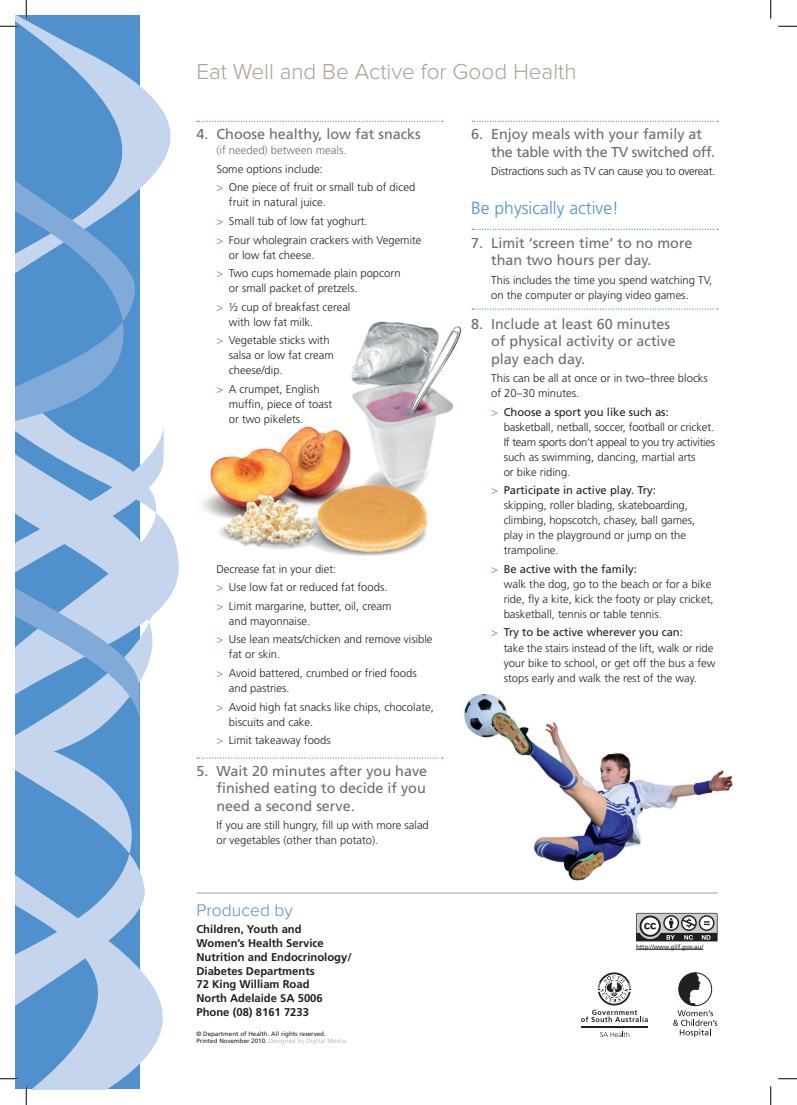
<style>
.page{position:relative;width:797px;height:1105px;background:#fff}
.page>*{position:absolute;margin:0;border:0;box-sizing:border-box;transform-origin:0 0}
.t1{font:300 22.5px "Proxima Nova";color:#aba095}
.t2{font:300 17.5px "Frutiger";color:#5090cc}
.t3{font:300 17.5px "Proxima Nova";color:#5090cc}
.t4{font:14.38px/17.5px "Frutiger";color:#6c6d70}
.t5{font:14.38px/17.5px "Frutiger";letter-spacing:-.02em;color:#6c6d70}
.t6{font:300 11.25px/15px "Frutiger";color:#231f20}
.t7{font:700 11.25px/13.8px "Frutiger";color:#231f20}
.t8{font:300 11.25px "Frutiger";letter-spacing:-.02em;color:#231f20}
.t9{font:300 11.25px "Frutiger";color:#6c6d70}
.t10{font:6.25px/7.5px "Frutiger";color:#231f20}
.s1{color:#5090cc}
.s2{color:#bcbdc0}
.s3{font-weight:400}
</style>
<div class="page">
<img style="left:201px;top:321px;width:261px;height:235px">
<hr style="left:196px;top:893px;width:521px;height:1px;background:#aba095">
<svg style="left:197px;top:121px;width:246px;height:1px"></svg>
<svg style="left:197px;top:757px;width:246px;height:2px"></svg>
<svg style="left:472px;top:308px;width:246px;height:2px"></svg>
<svg style="left:472px;top:229px;width:246px;height:1px"></svg>
<svg style="left:472px;top:121px;width:246px;height:1px"></svg>
<img style="left:464px;top:694px;width:269px;height:186px">
<hr style="left:636px;top:949px;width:67px;height:1px;background:#231f20">
<svg style="left:636px;top:913px;width:81px;height:28px"></svg>
<svg style="left:16px;top:697px;width:124px;height:36px;background:#91b6de"></svg>
<svg style="left:16px;top:16px;width:155px;height:162px;background:#83afda"></svg>
<svg style="left:16px;top:521px;width:163px;height:176px"></svg>
<svg style="left:16px;top:733px;width:124px;height:138px;background:#78a7d7"></svg>
<svg style="left:16px;top:585px;width:123px;height:134px;background:#91b6de"></svg>
<svg style="left:16px;top:871px;width:147px;height:218px;background:#a0c0e2"></svg>
<svg style="left:16px;top:178px;width:148px;height:397px;background:#8db4dd"></svg>
<svg style="left:673px;top:973px;width:44px;height:64px"></svg>
<svg style="left:600px;top:1032px;width:29px;height:5px"></svg>
<hr style="left:581px;top:1026px;width:67px;height:2px;background:#231f20">
<svg style="left:581px;top:972px;width:67px;height:50px"></svg>
<svg style="left:0;top:25px;width:19px;height:2px"></svg>
<svg style="left:778px;top:25px;width:19px;height:2px"></svg>
<svg style="left:0;top:1078px;width:19px;height:1px"></svg>
<svg style="left:778px;top:1078px;width:19px;height:1px"></svg>
<svg style="left:25px;top:0;width:2px;height:19px"></svg>
<svg style="left:25px;top:1086px;width:2px;height:19px"></svg>
<svg style="left:770px;top:0;width:1px;height:19px"></svg>
<svg style="left:770px;top:1086px;width:1px;height:19px"></svg>
<h1 class="t1" style="left:196px;top:64px;width:381px">Eat Well and Be Active for Good Health</h1>
<p class="t4" style="left:196px;top:127px;width:226px">4. Choose healthy, low fat snacks</p>
<p class="t9" style="left:216px;top:146px;width:132px">(if needed) between meals.</p>
<p class="t6" style="left:216px;top:161px;width:200px;line-height:18.5px">Some options include:<br><span class="s1">&gt;</span> One piece of fruit or small tub of diced</p>
<p class="t6" style="left:216px;top:194px;width:206px;line-height:18.5px;text-indent:12px">fruit in natural juice.<br><span class="s1">&gt;</span> Small tub of low fat yoghurt.<br><span class="s1">&gt;</span> Four wholegrain crackers with Vegemite</p>
<p class="t6" style="left:216px;top:246px;width:186px;line-height:18.5px;text-indent:12px">or low fat cheese.<br><span class="s1">&gt;</span> Two cups homemade plain popcorn</p>
<p class="t6" style="left:216px;top:280px;width:142px;line-height:18.5px;text-indent:12px">or small packet of pretzels. <span class="s1">&gt;</span> ½ cup of breakfast cereal</p>
<p class="t6" style="left:216px;top:313px;width:115px;line-height:18.5px;text-align:center">with low fat milk.<br><span class="s1">&gt;</span> Vegetable sticks with</p>
<p class="t6" style="left:229px;top:349px;width:106px">salsa or low fat cream cheese/dip.</p>
<p class="t6" style="left:229px;top:382px;width:105px;text-indent:-12px"><span class="s1">&gt;</span> A crumpet, English muffin, piece of toast or two pikelets.</p>
<p class="t6" style="left:216px;top:560px;width:176px;line-height:18.5px">Decrease fat in your diet:<br><span class="s1">&gt;</span> Use low fat or reduced fat foods. <span class="s1">&gt;</span> Limit margarine, butter, oil, cream</p>
<p class="t6" style="left:216px;top:613px;width:217px;line-height:18.5px;text-indent:12px">and mayonnaise.<br><span class="s1">&gt;</span> Use lean meats/chicken and remove visible</p>
<p class="t6" style="left:216px;top:646px;width:202px;line-height:18.5px;text-indent:12px">fat or skin.<br><span class="s1">&gt;</span> Avoid battered, crumbed or fried foods</p>
<p class="t6" style="left:216px;top:680px;width:219px;line-height:18.5px;text-indent:12px">and pastries.<br><span class="s1">&gt;</span> Avoid high fat snacks like chips, chocolate,</p>
<p class="t6" style="left:216px;top:713px;width:116px;line-height:18.5px;text-align:center">biscuits and cake.<br><span class="s1">&gt;</span> Limit takeaway foods</p>
<p class="t4" style="left:216px;top:763px;width:212px;text-align:justify;text-indent:-20px">5. Wait 20 minutes after you have finished eating to decide if you need a second serve.</p>
<p class="t6" style="left:216px;top:819px;width:214px">If you are still hungry, fill up with more salad or vegetables (other than potato).</p>
<h2 class="t3" style="left:196px;top:904px;width:98px">Produced by</h2>
<p class="t7" style="left:196px;top:923px;width:157px">Children, Youth and<br>Women’s Health Service<br>Nutrition and Endocrinology/<br>Diabetes Departments<br>72 King William Road<br>North Adelaide SA 5006<br>Phone (08) 8161 7233</p>
<p class="t10" style="left:196px;top:1030px;width:153px">© Department of Health. All rights reserved.<br>Printed November 2010. <span class="s2">Designed by Digital Media.</span></p>
<p class="t5" style="left:491px;top:127px;width:226px;text-indent:-20px">6. Enjoy meals with your family at the table with the TV switched off.</p>
<p class="t8" style="left:491px;top:167px;width:226px">Distractions such as TV can cause you to overeat.</p>
<h2 class="t2" style="left:471px;top:201px;width:149px">Be physically active!</h2>
<p class="t4" style="left:491px;top:235px;width:203px;text-indent:-20px">7. Limit ‘screen time’ to no more than two hours per day.</p>
<p class="t6" style="left:491px;top:273px;width:223px">This includes the time you spend watching TV, on the computer or playing video games.</p>
<p class="t4" style="left:491px;top:316px;width:186px;text-indent:-20px">8. Include at least 60 minutes of physical activity or active play each day.</p>
<p class="t6" style="left:491px;top:372px;width:218px">This can be all at once or in two–three blocks of 20–30 minutes.</p>
<p class="t6" style="left:503px;top:405px;width:213px;text-indent:-12px"><span class="s1">&gt;</span> <span class="s3">Choose a sport you like such as: </span>basketball, netball, soccer, football or cricket.<br>If team sports don’t appeal to you try activities such as swimming, dancing, martial arts<br>or bike riding.</p>
<p class="t6" style="left:503px;top:484px;width:193px;text-indent:-12px"><span class="s1">&gt;</span> <span class="s3">Participate in active play. Try: </span>skipping, roller blading, skateboarding, climbing, hopscotch, chasey, ball games, play in the playground or jump on the trampoline.</p>
<p class="t6" style="left:503px;top:562px;width:211px;text-indent:-12px"><span class="s1">&gt;</span> <span class="s3">Be active with the family:<br></span>walk the dog, go to the beach or for a bike ride, fly a kite, kick the footy or play cricket, basketball, tennis or table tennis.</p>
<p class="t6" style="left:503px;top:626px;width:213px;text-indent:-12px"><span class="s1">&gt;</span> <span class="s3">Try to be active wherever you can:<br></span>take the stairs instead of the lift, walk or ride your bike to school, or get off the bus a few stops early and walk the rest of the way.</p>
<p class="t10" style="left:636px;top:943px;width:69px">http://www.gilf.gov.au/</p>
</div>
